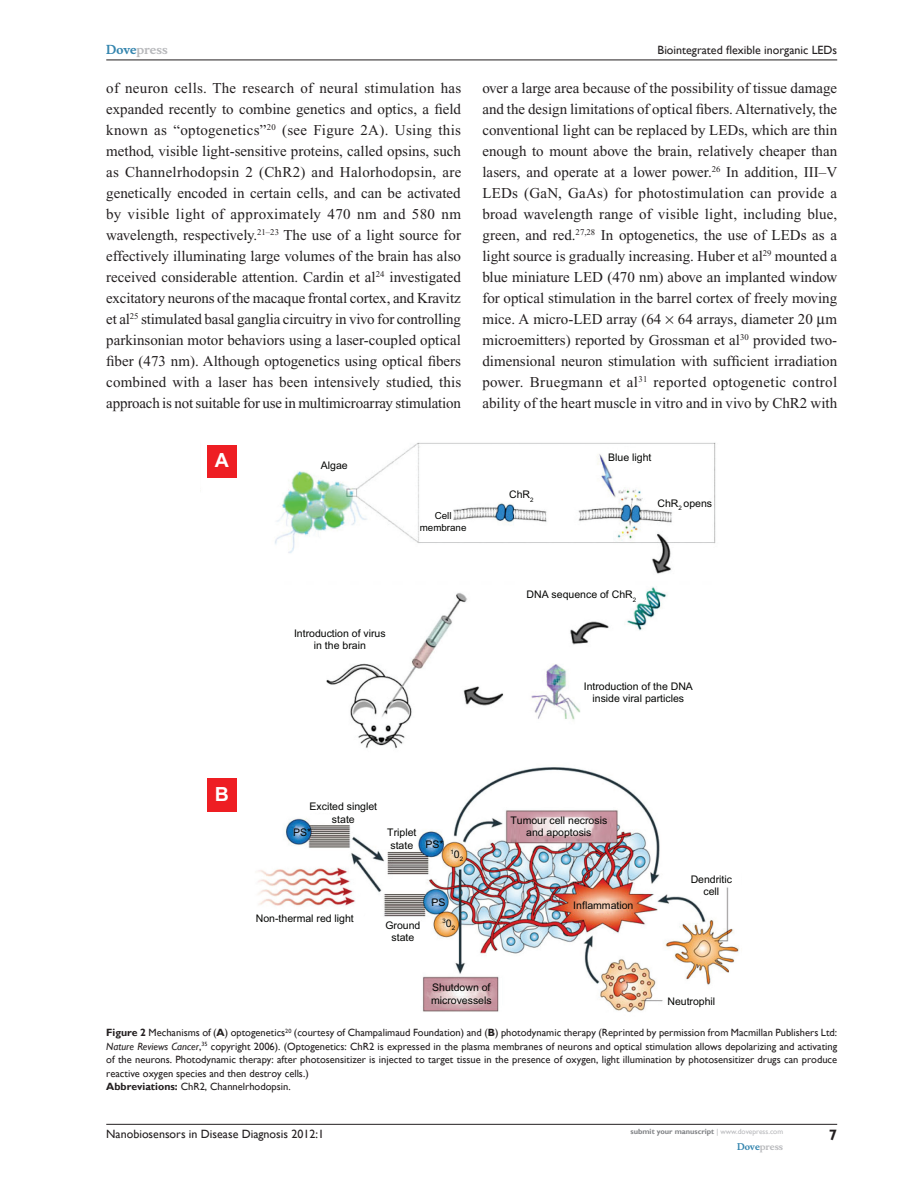
<style>
.page{position:relative;width:918px;height:1188px;background:#fff}
.page>*{position:absolute;margin:0;border:0;box-sizing:border-box;transform-origin:0 0}
.t1{font:700 19.5px "Arial";color:#fff}
.t2{font:15px/21px "Times New Roman";letter-spacing:-.015em;color:#231f20;text-align:justify}
.t3{font:700 15px "Gill Sans";color:#231f20}
.t4{font:12px "Gill Sans";color:#231f20}
.t5{font:700 12px "Musee";color:#b8b9bc}
.t6{font:10.5px/13.5px "Gill Sans";color:#231f20}
.t7{font:10.5px/12.6px "Arial";color:#040503;text-align:center}
.t8{font:9.75px/11.7px "Arial";color:#040503;text-align:center}
.t9{font:700 9px "Musee";color:#b8b9bc}
.t10{font:700 7.5px "Gill Sans";color:#808285}
.t11{font:6.15px "Arial";color:#040503}
.s1{color:#3485ae}
.s2{font-size:10.5px}
.s3{font-weight:700}
.s4{font-style:italic}
.s5{font-weight:400;color:#b8b9bc}
</style>
<div class="page">
<img style="left:207px;top:442px;width:533px;height:570px">
<div style="left:207px;top:445px;width:30px;height:33px;background:#ee1e23"></div>
<div style="left:207px;top:778px;width:30px;height:33px;background:#ee1e23"></div>
<hr style="left:106px;top:1124px;width:731px;height:1px;background:#231f20">
<hr style="left:106px;top:60px;width:731px;height:1px;background:#231f20">
<p class="t5" style="left:106px;top:43px;width:63px"><span class="s1">Dove</span>press</p>
<p class="t4" style="left:658px;top:43px;width:181px">Biointegrated flexible inorganic LEDs</p>
<p class="t2" style="left:106px;top:77px;width:357px">of neuron cells. The research of neural stimulation has expanded recently to combine genetics and optics, a field known as “optogenetics”<sup>20</sup> (see Figure 2A). Using this method, visible light-sensitive proteins, called opsins, such as Channelrhodopsin 2 (ChR2) and Halorhodopsin, are genetically encoded in certain cells, and can be activated by visible light of approximately 470 nm and 580 nm wavelength, respectively.<sup>21–23</sup> The use of a light source for effectively illuminating large volumes of the brain has also received considerable attention. Cardin et al<sup>24</sup> investigated excitatory neurons of the macaque frontal cortex, and Kravitz et al<sup>25</sup> stimulated basal ganglia circuitry in vivo for controlling parkinsonian motor behaviors using a laser-coupled optical fiber (473 nm). Although optogenetics using optical fibers combined with a laser has been intensively studied, this approach is not suitable for use in multimicroarray stimulation</p>
<p class="t2" style="left:482px;top:77px;width:357px">over a large area because of the possibility of tissue damage and the design limitations of optical fibers. Alternatively, the conventional light can be replaced by LEDs, which are thin enough to mount above the brain, relatively cheaper than lasers, and operate at a lower power.<sup>26</sup> In addition, III–V LEDs (GaN, GaAs) for photostimulation can provide a broad wavelength range of visible light, including blue, green, and red.<sup>27,28</sup> In optogenetics, the use of LEDs as a light source is gradually increasing. Huber et al<sup>29</sup> mounted a blue miniature LED (470 nm) above an implanted window for optical stimulation in the barrel cortex of freely moving mice. A micro-LED array (64 64 arrays, diameter 20 m microemitters) reported by Grossman et al<sup>30</sup> provided two&shy;dimensional neuron stimulation with sufficient irradiation power. Bruegmann et al<sup>31</sup> reported optogenetic control ability of the heart muscle in vitro and in vivo by ChR2 with</p>
<h1 class="t1" style="left:215px;top:449px;width:16px">A</h1>
<p class="t7" style="left:321px;top:459px;width:28px">Algae</p>
<p class="t8" style="left:420px;top:510px;width:48px">Cell membrane</p>
<p class="t7" style="left:294px;top:627px;width:93px">Introduction of virus in the brain</p>
<p class="t7" style="left:509px;top:488px;width:26px">ChR<sub>2</sub></p>
<p class="t7" style="left:608px;top:451px;width:45px">Blue light</p>
<p class="t7" style="left:658px;top:497px;width:56px">ChR<sub>2</sub> opens</p>
<p class="t7" style="left:527px;top:588px;width:111px">DNA sequence of ChR<sub>2</sub></p>
<p class="t7" style="left:584px;top:680px;width:111px">Introduction of the DNA inside viral particles</p>
<h1 class="t1" style="left:215px;top:782px;width:16px">B</h1>
<p class="t7" style="left:310px;top:800px;width:69px">Excited singlet</p>
<p class="t7" style="left:332px;top:813px;width:24px">state</p>
<p class="t7" style="left:293px;top:826px;width:20px">PS*</p>
<p class="t7" style="left:387px;top:826px;width:31px">Triplet state</p>
<p class="t7" style="left:426px;top:838px;width:20px">PS*</p>
<p class="t11" style="left:451px;top:852px;width:14px">1<span class="s2">0</span>2</p>
<p class="t7" style="left:256px;top:912px;width:100px">Non-thermal red light</p>
<p class="t7" style="left:385px;top:919px;width:37px">Ground state</p>
<p class="t7" style="left:432px;top:896px;width:16px">PS</p>
<p class="t11" style="left:443px;top:921px;width:14px">3<span class="s2">0</span>2</p>
<p class="t7" style="left:431px;top:981px;width:62px;text-align:left">Shutdown of microvessels</p>
<p class="t7" style="left:510px;top:814px;width:98px">Tumour cell necrosis and apoptosis</p>
<p class="t7" style="left:573px;top:899px;width:62px">Inflammation</p>
<p class="t7" style="left:691px;top:873px;width:43px">Dendritic cell</p>
<p class="t7" style="left:667px;top:995px;width:49px">Neutrophil</p>
<p class="t6" style="left:106px;top:1026px;width:732px"><span class="s3">Figure 2</span> Mechanisms of (<span class="s3">A</span>) optogenetics<sup>20</sup> (courtesy of Champalimaud Foundation) and (<span class="s3">B</span>) photodynamic therapy (Reprinted by permission from Macmillan Publishers Ltd:<br><span class="s4">Nature Reviews Cancer</span>,<sup>35</sup> copyright 2006). (Optogenetics: ChR2 is expressed in the plasma membranes of neurons and optical stimulation allows depolarizing and activating of the neurons. Photodynamic therapy: after photosensitizer is injected to target tissue in the presence of oxygen, light illumination by photosensitizer drugs can produce reactive oxygen species and then destroy cells.)<br><span class="s3">Abbreviations:</span> ChR2, Channelrhodopsin.</p>
<p class="t10" style="left:631px;top:1127px;width:154px">submit your manuscript <span class="s5">| www.dovepress.com</span></p>
<p class="t9" style="left:737px;top:1141px;width:48px"><span class="s1">Dove</span>press</p>
<p class="t4" style="left:106px;top:1127px;width:219px">Nanobiosensors in Disease Diagnosis 2012:1</p>
<p class="t3" style="left:829px;top:1126px;width:10px">7</p>
</div>
